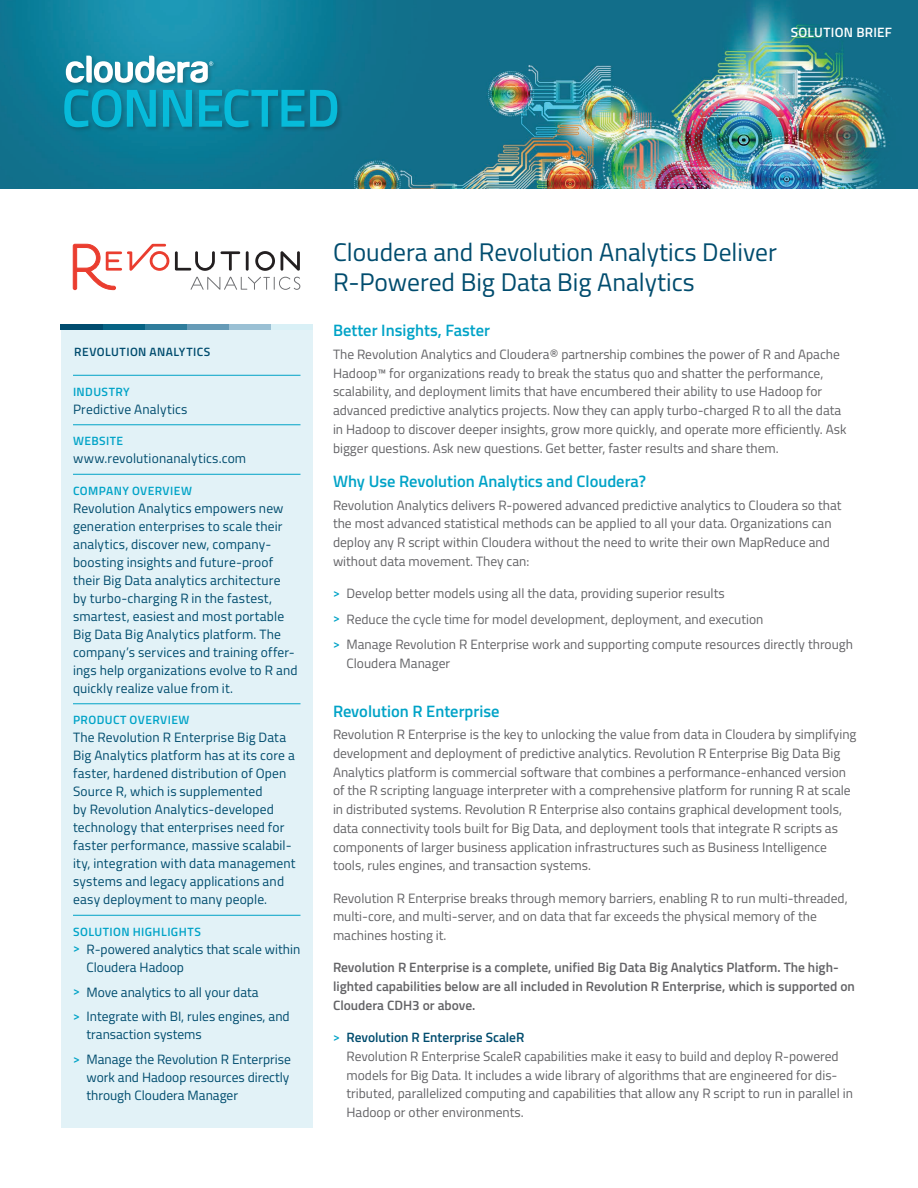
<style>
.page{position:relative;width:918px;height:1188px;background:#fff}
.page>*{position:absolute;margin:0;border:0;box-sizing:border-box;transform-origin:0 0}
.t1{font:25.5px/30px "Titillium";color:#004c6e}
.t2{font:600 16.5px "Titillium";color:#00a3c7}
.t3{font:13.5px/18.8px "Titillium";color:#636366}
.t4{font:13.5px/18px "Titillium";letter-spacing:.01em;color:#004c6e}
.t5{font:600 13.5px/18.8px "Titillium";color:#636366}
.t6{font:600 13.5px "Titillium";letter-spacing:.02em;color:#fff}
.t7{font:600 12px "Titillium";letter-spacing:.035em;color:#00a3c7}
.t8{font:600 12px "Titillium";letter-spacing:.04em;color:#004c6e}
.s1{font-weight:600;font-size:12px;color:#00a3c7}
.s2{font-weight:600;color:#004c6e}
</style>
<div class="page">
<img style="left:0;top:0;width:918px;height:189px">
<div style="left:63px;top:54px;width:280px;height:79px;background:#231f20;opacity:.25"></div>
<svg style="left:66px;top:56px;width:147px;height:27px"></svg>
<svg style="left:64px;top:89px;width:57px;height:38px;background:#0997b4"></svg>
<svg style="left:127px;top:90px;width:29px;height:37px"></svg>
<svg style="left:163px;top:90px;width:29px;height:37px"></svg>
<svg style="left:199px;top:89px;width:105px;height:38px;background:#0a96b2"></svg>
<svg style="left:310px;top:90px;width:27px;height:37px"></svg>
<div style="left:61px;top:324px;width:252px;height:804px;background:#e2f2f7"></div>
<div style="left:271px;top:324px;width:42px;height:5px;background:#d9f0f6"></div>
<div style="left:229px;top:324px;width:42px;height:5px;background:#9ac0d4"></div>
<div style="left:187px;top:324px;width:42px;height:5px;background:#669bb7"></div>
<div style="left:145px;top:324px;width:42px;height:5px;background:#2f7d9c"></div>
<div style="left:103px;top:324px;width:42px;height:5px;background:#066384"></div>
<div style="left:61px;top:324px;width:42px;height:5px;background:#004c6e"></div>
<hr style="left:73px;top:375px;width:227px;height:1px;background:#00a3c7">
<hr style="left:73px;top:425px;width:227px;height:1px;background:#00a3c7">
<hr style="left:73px;top:474px;width:227px;height:1px;background:#00a3c7">
<hr style="left:73px;top:704px;width:227px;height:1px;background:#00a3c7">
<hr style="left:73px;top:915px;width:227px;height:1px;background:#00a3c7">
<svg style="left:175px;top:251px;width:65px;height:20px"></svg>
<hr style="left:246px;top:251px;width:3px;height:20px;background:#231f20">
<svg style="left:255px;top:251px;width:20px;height:20px"></svg>
<svg style="left:281px;top:251px;width:19px;height:20px"></svg>
<svg style="left:191px;top:277px;width:110px;height:13px"></svg>
<svg style="left:73px;top:244px;width:96px;height:46px"></svg>
<p class="t6" style="left:791px;top:22px;width:103px">SOLUTION BRIEF</p>
<p class="t8" style="left:74px;top:343px;width:138px">REVOLUTION ANALYTICS</p>
<p class="t7" style="left:73px;top:383px;width:58px">INDUSTRY</p>
<p class="t4" style="left:73px;top:399px;width:116px">Predictive Analytics</p>
<p class="t7" style="left:73px;top:432px;width:52px">WEBSITE</p>
<p class="t4" style="left:73px;top:449px;width:175px">www.revolutionanalytics.com</p>
<p class="t7" style="left:73px;top:482px;width:120px">COMPANY OVERVIEW</p>
<p class="t4" style="left:73px;top:498px;width:226px">Revolution Analytics empowers new generation enterprises to scale their analytics, discover new, company&shy;boosting insights and future-proof their Big Data analytics architecture by turbo-charging R in the fastest, smartest, easiest and most portable Big Data Big Analytics platform. The company’s services and training offer&shy;ings help organizations evolve to R and quickly realize value from it.</p>
<p class="t7" style="left:73px;top:711px;width:118px">PRODUCT OVERVIEW</p>
<p class="t4" style="left:73px;top:728px;width:224px">The Revolution R Enterprise Big Data Big Analytics platform has at its core a faster, hardened distribution of Open Source R, which is supplemented<br>by Revolution Analytics-developed technology that enterprises need for faster performance, massive scalabil&shy;ity, integration with data management systems and legacy applications and easy deployment to many people.</p>
<p class="t7" style="left:73px;top:923px;width:129px">SOLUTION HIGHLIGHTS</p>
<p class="t4" style="left:87px;top:939px;width:215px;text-indent:-14px"><span class="s1">&gt;</span> R-powered analytics that scale within<br>Cloudera Hadoop</p>
<p class="t4" style="left:73px;top:979px;width:218px;line-height:24.8px"><span class="s1">&gt;</span> Move analytics to all your data<br><span class="s1">&gt;</span> Integrate with BI, rules engines, and</p>
<p class="t4" style="left:73px;top:1022px;width:219px;line-height:24.8px;text-indent:14px">transaction systems<br><span class="s1">&gt;</span> Manage the Revolution R Enterprise</p>
<p class="t4" style="left:87px;top:1068px;width:204px">work and Hadoop resources directly through Cloudera Manager</p>
<h1 class="t1" style="left:333px;top:236px;width:445px">Cloudera and Revolution Analytics Deliver<br>R-Powered Big Data Big Analytics</h1>
<p class="t2" style="left:333px;top:318px;width:159px">Better Insights, Faster</p>
<p class="t3" style="left:333px;top:344px;width:515px">The Revolution Analytics and Cloudera® partnership combines the power of R and Apache Hadoop™ for organizations ready to break the status quo and shatter the performance, scalability, and deployment limits that have encumbered their ability to use Hadoop for advanced predictive analytics projects. Now they can apply turbo-charged R to all the data in Hadoop to discover deeper insights, grow more quickly, and operate more efficiently. Ask bigger questions. Ask new questions. Get better, faster results and share them.</p>
<p class="t2" style="left:333px;top:469px;width:315px">Why Use Revolution Analytics and Cloudera?</p>
<p class="t3" style="left:333px;top:495px;width:510px">Revolution Analytics delivers R-powered advanced predictive analytics to Cloudera so that the most advanced statistical methods can be applied to all your data. Organizations can deploy any R script within Cloudera without the need to write their own MapReduce and without data movement. They can:</p>
<p class="t3" style="left:333px;top:580px;width:522px;line-height:25.5px"><span class="s1">&gt;</span> Develop better models using all the data, providing superior results<br><span class="s1">&gt;</span> Reduce the cycle time for model development, deployment, and execution<br><span class="s1">&gt;</span> Manage Revolution R Enterprise work and supporting compute resources directly through</p>
<p class="t3" style="left:346px;top:653px;width:105px">Cloudera Manager</p>
<p class="t2" style="left:333px;top:699px;width:168px">Revolution R Enterprise</p>
<p class="t3" style="left:333px;top:724px;width:525px">Revolution R Enterprise is the key to unlocking the value from data in Cloudera by simplifying development and deployment of predictive analytics. Revolution R Enterprise Big Data Big Analytics platform is commercial software that combines a performance-enhanced version of the R scripting language interpreter with a comprehensive platform for running R at scale in distributed systems. Revolution R Enterprise also contains graphical development tools, data connectivity tools built for Big Data, and deployment tools that integrate R scripts as components of larger business application infrastructures such as Business Intelligence tools, rules engines, and transaction systems.</p>
<p class="t3" style="left:333px;top:888px;width:516px">Revolution R Enterprise breaks through memory barriers, enabling R to run multi-threaded, multi-core, and multi-server, and on data that far exceeds the physical memory of the machines hosting it.</p>
<p class="t5" style="left:333px;top:958px;width:523px">Revolution R Enterprise is a complete, unified Big Data Big Analytics Platform. The high&shy;lighted capabilities below are all included in Revolution R Enterprise, which is supported on<br>Cloudera CDH3 or above.</p>
<p class="t3" style="left:346px;top:1027px;width:508px;text-indent:-14px"><span class="s1">&gt;</span> <span class="s2">Revolution R Enterprise ScaleR<br></span>Revolution R Enterprise ScaleR capabilities make it easy to build and deploy R-powered models for Big Data. It includes a wide library of algorithms that are engineered for dis&shy;tributed, parallelized computing and capabilities that allow any R script to run in parallel in Hadoop or other environments.</p>
</div>
